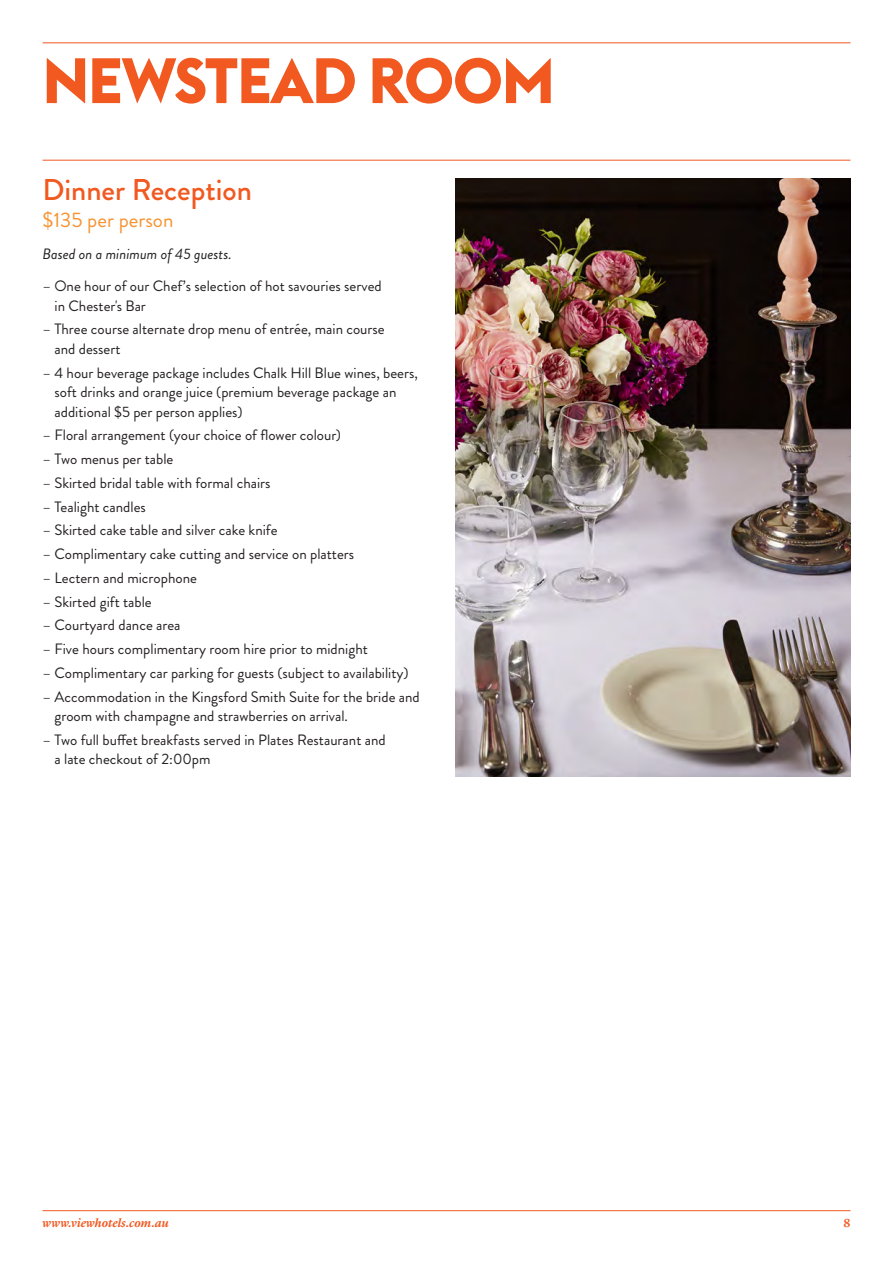
<style>
.page{position:relative;width:893px;height:1263px;background:#fff}
.page>*{position:absolute;margin:0;border:0;box-sizing:border-box;transform-origin:0 0}
.t1{font:700 63.15px "Euclid Flex";letter-spacing:-.02em;color:#f15921}
.t2{font:500 30px "Brandon Grotesque";color:#f15921}
.t3{font:21px "Brandon Grotesque";color:#f79332}
.t4{font:15px/19.5px "Brandon Grotesque";color:#231f20}
.t5{font:italic 15px "Brandon Grotesque";color:#231f20}
.t6{font:italic 600 12px "Lyon Text";color:#f15921}
.t7{font:600 12px "Lyon Text";color:#f15921}
</style>
<div class="page">
<hr style="left:43px;top:1210px;width:807px;height:1px;background:#f15921">
<hr style="left:43px;top:43px;width:807px;height:1px;background:#f15921">
<hr style="left:43px;top:160px;width:807px;height:1px;background:#f15921">
<img style="left:455px;top:178px;width:395px;height:599px">
<h1 class="t1" style="left:43px;top:44px;width:514px">NEWSTEAD ROOM</h1>
<h2 class="t2" style="left:43px;top:169px;width:211px">Dinner Reception</h2>
<h3 class="t3" style="left:43px;top:205px;width:132px">$135 per person</h3>
<p class="t5" style="left:43px;top:243px;width:191px">Based on a minimum of 45 guests.</p>
<p class="t4" style="left:55px;top:276px;width:329px;text-indent:-12px">– One hour of our Chef’s selection of hot savouries served in Chester's Bar</p>
<p class="t4" style="left:55px;top:320px;width:332px;text-indent:-12px">– Three course alternate drop menu of entrée, main course and dessert</p>
<p class="t4" style="left:55px;top:363px;width:365px;text-indent:-12px">– 4 hour beverage package includes Chalk Hill Blue wines, beers, soft drinks and orange juice (premium beverage package an additional $5 per person applies)</p>
<p class="t4" style="left:43px;top:426px;width:300px">– Floral arrangement (your choice of flower colour)</p>
<p class="t4" style="left:43px;top:449px;width:132px">– Two menus per table</p>
<p class="t4" style="left:43px;top:473px;width:230px">– Skirted bridal table with formal chairs</p>
<p class="t4" style="left:43px;top:497px;width:105px">– Tealight candles</p>
<p class="t4" style="left:43px;top:521px;width:237px">– Skirted cake table and silver cake knife</p>
<p class="t4" style="left:43px;top:544px;width:313px">– Complimentary cake cutting and service on platters</p>
<p class="t4" style="left:43px;top:568px;width:156px">– Lectern and microphone</p>
<p class="t4" style="left:43px;top:592px;width:111px">– Skirted gift table</p>
<p class="t4" style="left:43px;top:616px;width:140px">– Courtyard dance area</p>
<p class="t4" style="left:43px;top:639px;width:327px">– Five hours complimentary room hire prior to midnight</p>
<p class="t4" style="left:43px;top:663px;width:367px">– Complimentary car parking for guests (subject to availability)</p>
<p class="t4" style="left:55px;top:687px;width:367px;text-indent:-12px">– Accommodation in the Kingsford Smith Suite for the bride and groom with champagne and strawberries on arrival.</p>
<p class="t4" style="left:55px;top:730px;width:333px;text-indent:-12px">– Two full buffet breakfasts served in Plates Restaurant and a late checkout of 2:00pm</p>
<p class="t6" style="left:43px;top:1213px;width:128px">www.viewhotels.com.au</p>
<p class="t7" style="left:843px;top:1213px;width:9px">8</p>
</div>
